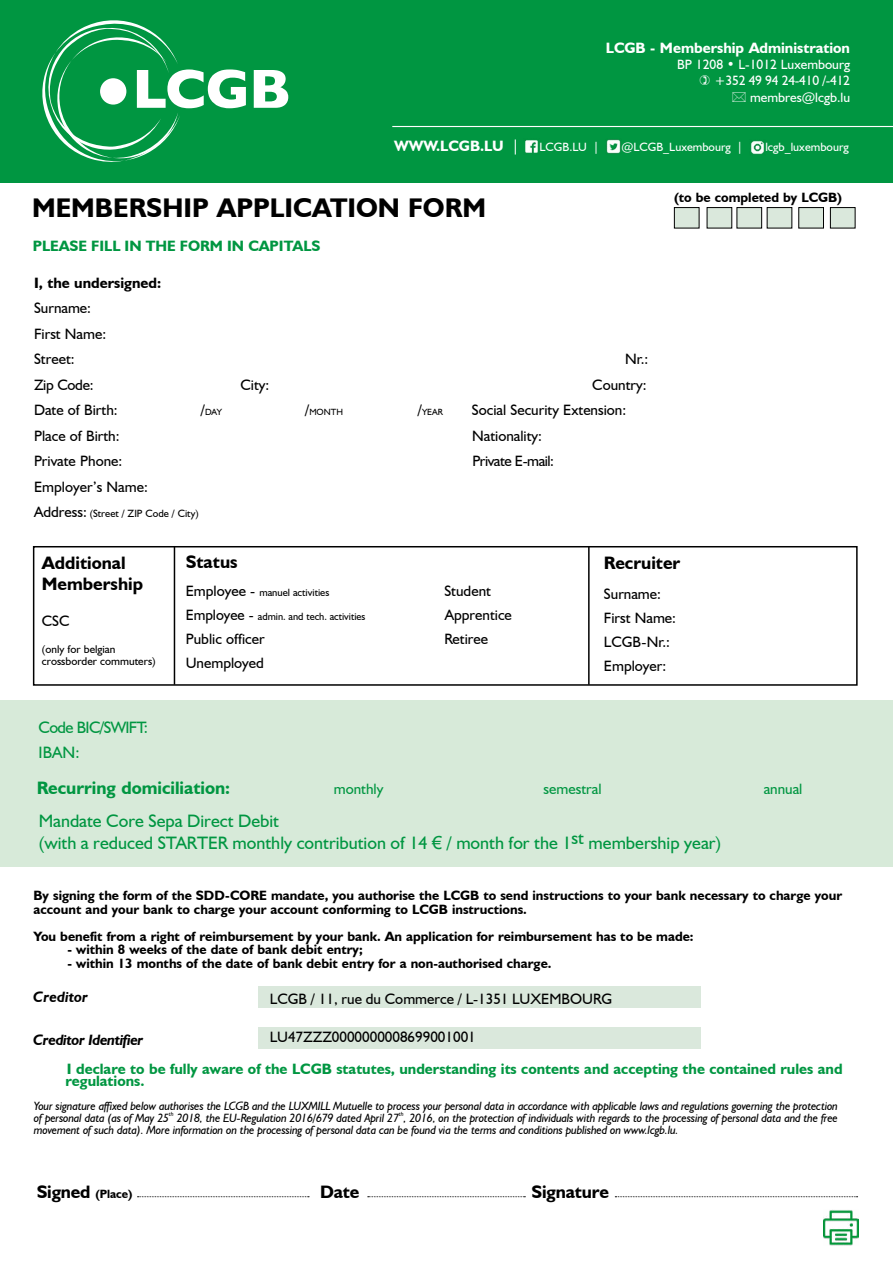
<style>
.page{position:relative;width:893px;height:1263px;background:#fff}
.page>*{position:absolute;margin:0;border:0;box-sizing:border-box;transform-origin:0 0}
.t1{font:700 27px "Humanist 521 BT";color:#000}
.t2{font:18px/21.6px "Humanist 521 BT";color:#009641}
.t3{font:700 18px/21.6px "Humanist 521 BT";color:#000}
.t4{font:700 18px "Humanist 521 BT";color:#009641}
.t5{font:16.5px/25.2px "Humanist 521 BT";letter-spacing:-.04em;color:#009641}
.t6{font:15px/24px "Humanist 521 BT";color:#000}
.t7{font:700 15px/12px "Humanist 521 BT";color:#009641}
.t8{font:700 15px "Humanist 521 BT";color:#fff}
.t9{font:15px "Humanist 521 BT";color:#009641}
.t10{font:italic 700 15px "Humanist 521 BT";letter-spacing:-.03em;color:#000}
.t11{font:700 15px "Humanist 521 BT";color:#000}
.t12{font:15px "Humanist 521 BT";letter-spacing:-.03em;color:#000}
.t13{font:italic 700 15px "Humanist 521 BT";color:#000}
.t14{font:700 13.5px/13.5px "Humanist 521 BT";color:#000}
.t15{font:13.5px/16.2px "Humanist 521 BT";color:#fff;text-align:right}
.t16{font:italic 12px/12px "Humanist 521 BT";letter-spacing:-.02em;color:#000}
.t17{font:12px "Humanist 521 BT";color:#fff}
.t18{font:700 12px "Humanist 521 BT";letter-spacing:-.01em;color:#000}
.t19{font:11.25px/12px "Humanist 521 BT";color:#000}
.t20{font:10.5px "Humanist 521 BT";color:#000}
.t21{font:9px "Humanist 521 BT";color:#000}
.t22{font:italic 6px "Humanist 521 BT";color:#000}
.s1{font-weight:400}
.s2{font-size:15px}
.s3{font-family:"Arial"}
.s4{font-size:18px}
</style>
<div class="page">
<div style="left:0;top:700px;width:893px;height:166px;background:#d7ead9"></div>
<div style="left:830px;top:207px;width:25px;height:21px;background:#dae8dc;border:1px solid #000"></div>
<div style="left:798px;top:207px;width:26px;height:21px;background:#dae8dc;border:1px solid #000"></div>
<div style="left:767px;top:207px;width:25px;height:21px;background:#dae8dc;border:1px solid #000"></div>
<div style="left:707px;top:207px;width:25px;height:21px;background:#dae8dc;border:1px solid #000"></div>
<div style="left:674px;top:207px;width:25px;height:21px;background:#dae8dc;border:1px solid #000"></div>
<svg style="left:615px;top:1196px;width:243px;height:1px"></svg>
<svg style="left:368px;top:1196px;width:157px;height:1px"></svg>
<svg style="left:138px;top:1196px;width:171px;height:1px"></svg>
<div style="left:259px;top:986px;width:442px;height:22px;background:#dae8dc"></div>
<div style="left:736px;top:207px;width:26px;height:21px;background:#dae8dc;border:1px solid #000"></div>
<div style="left:259px;top:1027px;width:442px;height:22px;background:#dae8dc"></div>
<div style="left:33px;top:546px;width:825px;height:140px;border:2px solid #000"></div>
<hr style="left:588px;top:546px;width:2px;height:139px;background:#000">
<hr style="left:174px;top:546px;width:1px;height:139px;background:#000">
<div style="left:0;top:0;width:893px;height:182px;background:#009641"></div>
<svg style="left:42px;top:20px;width:204px;height:142px"></svg>
<svg style="left:254px;top:70px;width:34px;height:38px"></svg>
<img style="left:525px;top:140px;width:13px;height:13px">
<img style="left:606px;top:139px;width:15px;height:15px">
<img style="left:750px;top:140px;width:15px;height:15px">
<hr style="left:392px;top:126px;width:501px;height:1px;background:#fff">
<img style="left:823px;top:1210px;width:35px;height:35px">
<p class="t8" style="left:606px;top:39px;width:246px">LCGB - Membership Administration</p>
<p class="t15" style="left:677px;top:56px;width:175px">BP 1208 • L-1012 Luxembourg +352 49 94 24-410 /-412 membres@lcgb.lu</p>
<p class="t8" style="left:394px;top:137px;width:127px">WWW.LCGB.LU <span class="s1">|</span></p>
<p class="t17" style="left:540px;top:140px;width:61px">LCGB.LU |</p>
<p class="t17" style="left:621px;top:140px;width:123px">@LCGB_Luxembourg |</p>
<p class="t17" style="left:765px;top:140px;width:85px">lcgb_luxembourg</p>
<h1 class="t1" style="left:32px;top:191px;width:455px">MEMBERSHIP APPLICATION FORM</h1>
<p class="t14" style="left:674px;top:191px;width:170px">(to be completed by LCGB)</p>
<p class="t7" style="left:33px;top:240px;width:289px">PLEASE FILL IN THE FORM IN CAPITALS</p>
<p class="t11" style="left:34px;top:273px;width:129px">I, the undersigned:</p>
<p class="t6" style="left:34px;top:295px;width:74px;line-height:25.5px">Surname:<br>First Name:<br>Street:</p>
<p class="t6" style="left:625px;top:347px;width:25px">Nr.:</p>
<p class="t6" style="left:34px;top:372px;width:61px">Zip Code:</p>
<p class="t6" style="left:240px;top:372px;width:30px">City:</p>
<p class="t6" style="left:592px;top:372px;width:56px">Country:</p>
<p class="t6" style="left:34px;top:398px;width:85px">Date of Birth:</p>
<p class="t21" style="left:201px;top:407px;width:23px"><span class="s2">/</span>DAY</p>
<p class="t21" style="left:305px;top:407px;width:39px"><span class="s2">/</span>MONTH</p>
<p class="t21" style="left:418px;top:407px;width:27px"><span class="s2">/</span>YEAR</p>
<p class="t6" style="left:472px;top:398px;width:156px">Social Security Extension:</p>
<p class="t6" style="left:34px;top:423px;width:87px">Place of Birth:</p>
<p class="t6" style="left:472px;top:423px;width:71px">Nationality:</p>
<p class="t6" style="left:34px;top:449px;width:90px">Private Phone:</p>
<p class="t12" style="left:472px;top:452px;width:83px">Private E-mail:</p>
<p class="t6" style="left:34px;top:474px;width:115px">Employer’s Name:</p>
<p class="t20" style="left:34px;top:507px;width:166px"><span class="s2">Address:</span> (Street / ZIP Code / City)</p>
<h2 class="t3" style="left:42px;top:551px;width:103px">Additional<br>Membership</h2>
<p class="t6" style="left:42px;top:609px;width:29px">CSC</p>
<p class="t19" style="left:42px;top:643px;width:115px">(only for belgian crossborder commuters)</p>
<h3 class="t5" style="left:39px;top:714px;width:111px">Code BIC/SWIFT:<br>IBAN:</h3>
<h2 class="t3" style="left:186px;top:550px;width:53px">Status</h2>
<p class="t20" style="left:186px;top:585px;width:145px"><span class="s2">Employee -</span> manuel activities</p>
<p class="t20" style="left:186px;top:609px;width:181px"><span class="s2">Employee -</span> admin. and tech. activities</p>
<p class="t6" style="left:186px;top:626px;width:81px">Public officer<br>Unemployed</p>
<p class="t6" style="left:444px;top:578px;width:69px">Student<br>Apprentice<br>Retiree</p>
<h2 class="t3" style="left:604px;top:551px;width:78px">Recruiter</h2>
<p class="t6" style="left:604px;top:581px;width:74px">Surname:<br>First Name:<br>LCGB-Nr.:<br>Employer:</p>
<h2 class="t4" style="left:37px;top:777px;width:195px">Recurring domiciliation:</h2>
<p class="t9" style="left:334px;top:780px;width:51px">monthly</p>
<p class="t9" style="left:544px;top:780px;width:59px">semestral</p>
<p class="t9" style="left:764px;top:780px;width:40px">annual</p>
<h2 class="t2" style="left:39px;top:810px;width:684px">Mandate Core Sepa Direct Debit<br>(with a reduced STARTER monthly contribution of 14 <span class="s3">€</span> / month for the 1st membership year)</h2>
<p class="t14" style="left:34px;top:889px;width:810px">By signing the form of the SDD-CORE mandate, you authorise the LCGB to send instructions to your bank necessary to charge your account and your bank to charge your account conforming to LCGB instructions.</p>
<p class="t14" style="left:34px;top:929px;width:662px">You benefit from a right of reimbursement by your bank. An application for reimbursement has to be made:</p>
<p class="t14" style="left:68px;top:943px;width:297px">- within 8 weeks of the date of bank debit entry;</p>
<p class="t14" style="left:68px;top:956px;width:485px">- within 13 months of the date of bank debit entry for a non-authorised charge.</p>
<p class="t13" style="left:33px;top:987px;width:57px">Creditor</p>
<p class="t10" style="left:33px;top:1031px;width:112px">Creditor Identifier</p>
<p class="t6" style="left:270px;top:987px;width:344px">LCGB / 11, rue du Commerce / L-1351 LUXEMBOURG</p>
<p class="t6" style="left:270px;top:1025px;width:207px">LU47ZZZ0000000008699001001</p>
<p class="t7" style="left:65px;top:1062px;width:779px">I declare to be fully aware of the LCGB statutes, understanding its contents and accepting the contained rules and regulations.</p>
<p class="t16" style="left:34px;top:1100px;width:806px">Your signature affixed below authorises the LCGB and the LUXMILL Mutuelle to process your personal data in accordance with applicable laws and regulations governing the protection of personal data (as of May 25</p>
<p class="t22" style="left:399px;top:1110px;width:6px">th</p>
<p class="t16" style="left:34px;top:1124px;width:646px">movement of such data). More information on the processing of personal data can be found via the terms and conditions published on www.lcgb.lu.</p>
<p class="t22" style="left:169px;top:1110px;width:6px">th</p>
<p class="t16" style="left:177px;top:1112px;width:663px">2018, the EU-Regulation 2016/679 dated April 27 , 2016, on the protection of individuals with regards to the processing of personal data and the free</p>
<p class="t18" style="left:37px;top:1186px;width:97px"><span class="s4">Signed</span> (Place)</p>
<h2 class="t3" style="left:320px;top:1181px;width:41px">Date</h2>
<h2 class="t3" style="left:532px;top:1181px;width:79px">Signature</h2>
</div>
